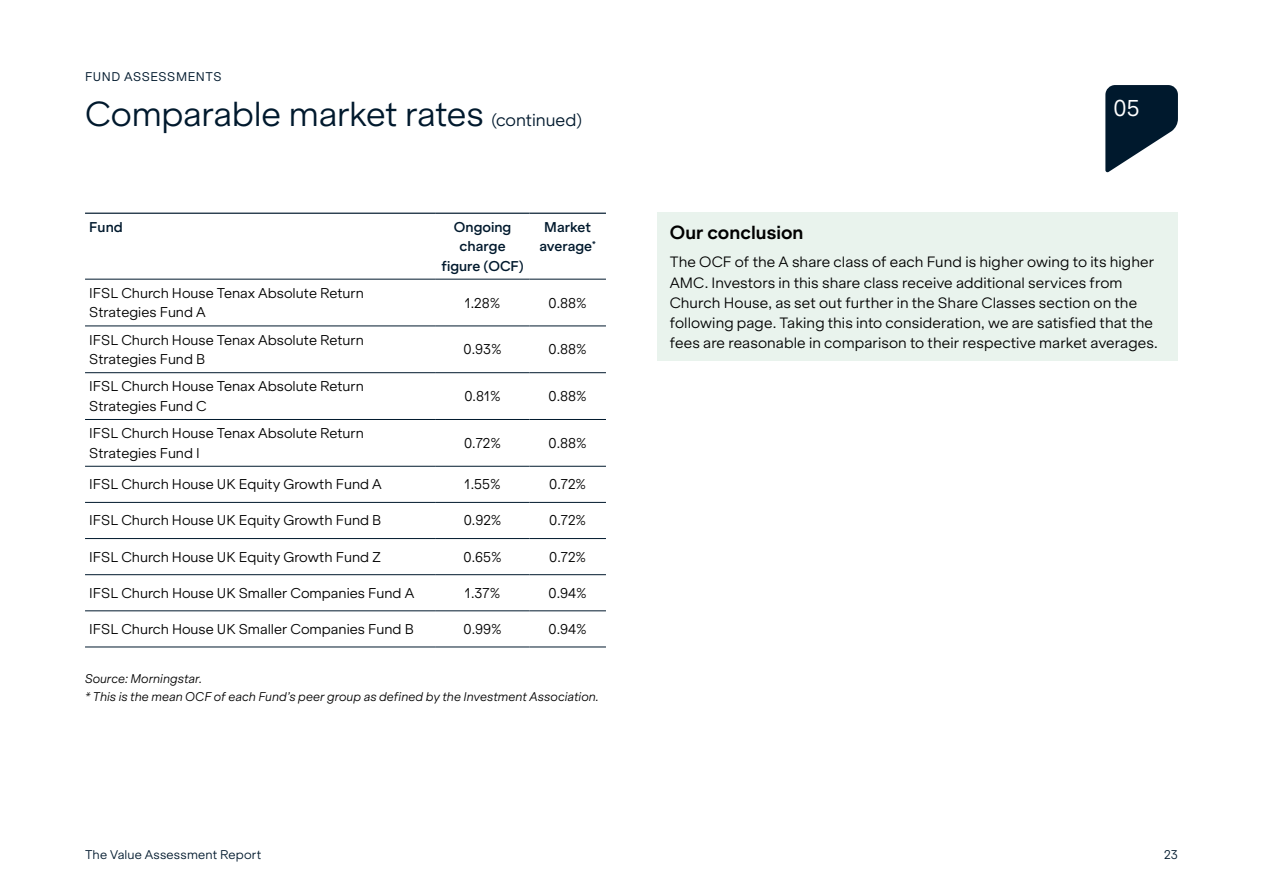
<style>
.page{position:relative;width:1263px;height:893px;background:#fff}
.page>*{position:absolute;margin:0;border:0;box-sizing:border-box;transform-origin:0 0}
.t1{font:300 33px "ES Klarheit Grotesk";letter-spacing:-.01em;color:#00192d}
.t2{font:21.75px "ES Klarheit Grotesk";color:#fff}
.t3{font:700 18px "ES Klarheit Grotesk";color:#000}
.t4{font:300 14.25px/20.2px "ES Klarheit Grotesk";letter-spacing:.005em;color:#000}
.t5{font:300 13.5px/19.5px "ES Klarheit Grotesk";color:#000}
.t6{font:600 13.5px/19.5px "ES Klarheit Grotesk";color:#00192d;text-align:center}
.t7{font:italic 300 12px/18px "ES Klarheit Grotesk";color:#000}
.t8{font:300 12px "ES Klarheit Grotesk";letter-spacing:.015em;color:#00192d}
.t9{font:12px "ES Klarheit Grotesk";letter-spacing:.05em;color:#00192d}
.s1{font-size:16.5px}
</style>
<div class="page">
<div style="left:657px;top:213px;width:521px;height:148px;background:#e9f3ed"></div>
<hr style="left:85px;top:279px;width:351px;height:1px;background:#00192d">
<hr style="left:436px;top:279px;width:93px;height:1px;background:#00192d">
<hr style="left:529px;top:279px;width:77px;height:1px;background:#00192d">
<hr style="left:85px;top:326px;width:351px;height:1px;background:#00192d">
<hr style="left:436px;top:326px;width:93px;height:1px;background:#00192d">
<hr style="left:529px;top:326px;width:77px;height:1px;background:#00192d">
<hr style="left:85px;top:372px;width:351px;height:1px;background:#00192d">
<hr style="left:436px;top:372px;width:93px;height:1px;background:#00192d">
<hr style="left:529px;top:372px;width:77px;height:1px;background:#00192d">
<hr style="left:85px;top:419px;width:351px;height:1px;background:#00192d">
<hr style="left:436px;top:419px;width:93px;height:1px;background:#00192d">
<hr style="left:529px;top:419px;width:77px;height:1px;background:#00192d">
<hr style="left:85px;top:466px;width:351px;height:1px;background:#00192d">
<hr style="left:436px;top:466px;width:93px;height:1px;background:#00192d">
<hr style="left:529px;top:466px;width:77px;height:1px;background:#00192d">
<hr style="left:85px;top:502px;width:351px;height:1px;background:#00192d">
<hr style="left:436px;top:502px;width:93px;height:1px;background:#00192d">
<hr style="left:529px;top:502px;width:77px;height:1px;background:#00192d">
<hr style="left:85px;top:538px;width:351px;height:1px;background:#00192d">
<hr style="left:436px;top:538px;width:93px;height:1px;background:#00192d">
<hr style="left:529px;top:538px;width:77px;height:1px;background:#00192d">
<hr style="left:85px;top:574px;width:351px;height:1px;background:#00192d">
<hr style="left:436px;top:574px;width:93px;height:1px;background:#00192d">
<hr style="left:529px;top:574px;width:77px;height:1px;background:#00192d">
<hr style="left:85px;top:611px;width:351px;height:1px;background:#00192d">
<hr style="left:436px;top:611px;width:93px;height:1px;background:#00192d">
<hr style="left:529px;top:611px;width:77px;height:1px;background:#00192d">
<hr style="left:85px;top:647px;width:351px;height:1px;background:#00192d">
<hr style="left:436px;top:647px;width:93px;height:1px;background:#00192d">
<hr style="left:529px;top:647px;width:77px;height:1px;background:#00192d">
<hr style="left:85px;top:213px;width:351px;height:1px;background:#00192d">
<hr style="left:436px;top:213px;width:93px;height:1px;background:#00192d">
<hr style="left:529px;top:213px;width:77px;height:1px;background:#00192d">
<svg style="left:1105px;top:85px;width:73px;height:88px"></svg>
<p class="t9" style="left:85px;top:66px;width:138px">FUND ASSESSMENTS</p>
<h1 class="t1" style="left:85px;top:87px;width:499px">Comparable market rates <span class="s1">(continued)</span></h1>
<p class="t6" style="left:89px;top:216px;width:35px">Fund</p>
<p class="t6" style="left:441px;top:216px;width:84px">Ongoing charge figure (OCF)</p>
<p class="t6" style="left:539px;top:216px;width:58px">Market average<sup>*</sup></p>
<p class="t5" style="left:89px;top:282px;width:276px">IFSL Church House Tenax Absolute Return<br>Strategies Fund A</p>
<p class="t5" style="left:465px;top:291px;width:37px">1.28%</p>
<p class="t5" style="left:549px;top:291px;width:40px">0.88%</p>
<p class="t5" style="left:89px;top:328px;width:276px">IFSL Church House Tenax Absolute Return<br>Strategies Fund B</p>
<p class="t5" style="left:464px;top:338px;width:40px">0.93%</p>
<p class="t5" style="left:549px;top:338px;width:40px">0.88%</p>
<p class="t5" style="left:89px;top:375px;width:276px">IFSL Church House Tenax Absolute Return<br>Strategies Fund C</p>
<p class="t5" style="left:464px;top:385px;width:38px">0.81%</p>
<p class="t5" style="left:549px;top:385px;width:40px">0.88%</p>
<p class="t5" style="left:89px;top:422px;width:276px">IFSL Church House Tenax Absolute Return<br>Strategies Fund I</p>
<p class="t5" style="left:464px;top:432px;width:38px">0.72%</p>
<p class="t5" style="left:549px;top:432px;width:40px">0.88%</p>
<p class="t5" style="left:89px;top:473px;width:294px">IFSL Church House UK Equity Growth Fund A</p>
<p class="t5" style="left:465px;top:473px;width:38px">1.55%</p>
<p class="t5" style="left:549px;top:473px;width:38px">0.72%</p>
<p class="t5" style="left:89px;top:509px;width:294px">IFSL Church House UK Equity Growth Fund B</p>
<p class="t5" style="left:464px;top:509px;width:39px">0.92%</p>
<p class="t5" style="left:549px;top:509px;width:38px">0.72%</p>
<p class="t5" style="left:89px;top:545px;width:293px">IFSL Church House UK Equity Growth Fund Z</p>
<p class="t5" style="left:464px;top:545px;width:40px">0.65%</p>
<p class="t5" style="left:549px;top:545px;width:38px">0.72%</p>
<p class="t5" style="left:89px;top:582px;width:326px">IFSL Church House UK Smaller Companies Fund A</p>
<p class="t5" style="left:465px;top:582px;width:37px">1.37%</p>
<p class="t5" style="left:549px;top:582px;width:40px">0.94%</p>
<p class="t5" style="left:89px;top:618px;width:326px">IFSL Church House UK Smaller Companies Fund B</p>
<p class="t5" style="left:464px;top:618px;width:40px">0.99%</p>
<p class="t5" style="left:549px;top:618px;width:40px">0.94%</p>
<p class="t7" style="left:85px;top:669px;width:515px">Source: Morningstar.<br>* This is the mean OCF of each Fund’s peer group as defined by the Investment Association.</p>
<h2 class="t2" style="left:1113px;top:90px;width:28px">05</h2>
<h3 class="t3" style="left:670px;top:217px;width:135px">Our conclusion</h3>
<p class="t4" style="left:670px;top:251px;width:490px">The OCF of the A share class of each Fund is higher owing to its higher AMC. Investors in this share class receive additional services from Church House, as set out further in the Share Classes section on the following page. Taking this into consideration, we are satisfied that the fees are reasonable in comparison to their respective market averages.</p>
<p class="t8" style="left:85px;top:845px;width:178px">The Value Assessment Report</p>
<p class="t8" style="left:1164px;top:845px;width:15px">23</p>
</div>
